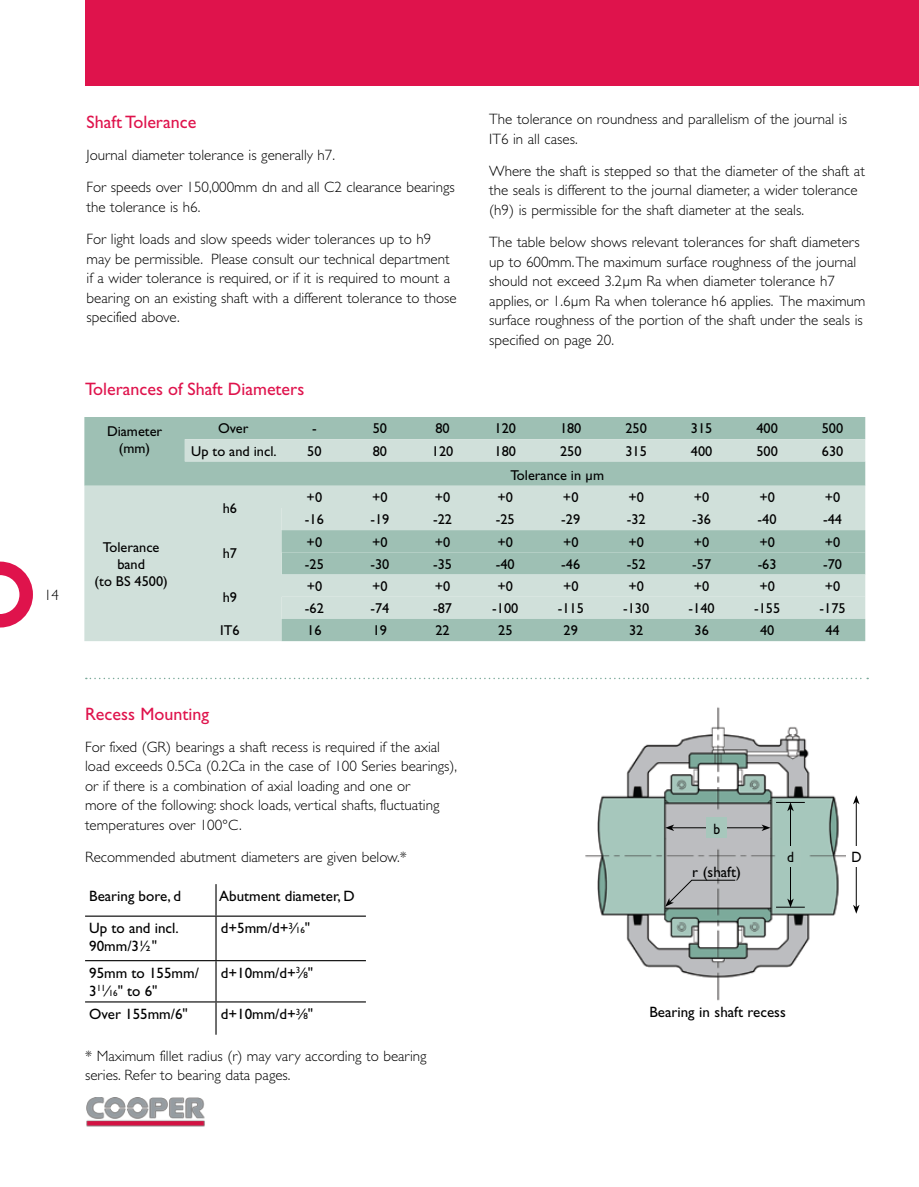
<style>
.page{position:relative;width:919px;height:1187px;background:#fff}
.page>*{position:absolute;margin:0;border:0;box-sizing:border-box;transform-origin:0 0}
.t1{font:18px "Gill Sans";color:#df134c}
.t2{font:300 15px/19.5px "Gill Sans";color:#000}
.t3{font:15px/18px "Gill Sans";color:#000}
.t4{font:15px "Gill Sans";color:#000;scale:.9 1}
.t5{font:14.25px/17.2px "Gill Sans";color:#000;text-align:center}
.s1{font-size:9px}
</style>
<div class="page">
<svg style="left:0;top:561px;width:33px;height:66px"></svg>
<div style="left:85px;top:0;width:833px;height:86px;background:#df134c"></div>
<svg style="left:86px;top:677px;width:782px;height:2px"></svg>
<img style="left:86px;top:1097px;width:119px;height:30px">
<img style="left:585px;top:707px;width:275px;height:294px">
<hr style="left:855px;top:801px;width:1px;height:106px;background:#000">
<svg style="left:852px;top:904px;width:7px;height:9px"></svg>
<svg style="left:852px;top:795px;width:7px;height:9px"></svg>
<div style="left:845px;top:845px;width:21px;height:21px;background:#fff"></div>
<hr style="left:790px;top:808px;width:1px;height:92px;background:#000">
<svg style="left:776px;top:898px;width:28px;height:9px"></svg>
<svg style="left:776px;top:802px;width:28px;height:9px"></svg>
<div style="left:780px;top:845px;width:21px;height:21px;background:#a7c7bc"></div>
<hr style="left:671px;top:827px;width:92px;height:1px;background:#000">
<svg style="left:665px;top:824px;width:9px;height:7px"></svg>
<svg style="left:761px;top:824px;width:9px;height:7px"></svg>
<div style="left:706px;top:817px;width:21px;height:21px;background:#a7c7bc"></div>
<svg style="left:665px;top:879px;width:70px;height:27px;background:#afb0b3"></svg>
<hr style="left:215px;top:884px;width:1px;height:31px;background:#000">
<hr style="left:85px;top:915px;width:131px;height:1px;background:#000">
<hr style="left:215px;top:916px;width:1px;height:44px;background:#000">
<hr style="left:216px;top:915px;width:150px;height:1px;background:#000">
<hr style="left:85px;top:960px;width:131px;height:1px;background:#000">
<hr style="left:215px;top:961px;width:1px;height:40px;background:#000">
<hr style="left:216px;top:960px;width:150px;height:1px;background:#000">
<hr style="left:85px;top:1001px;width:131px;height:1px;background:#000">
<hr style="left:215px;top:1002px;width:1px;height:32px;background:#000">
<hr style="left:216px;top:1001px;width:150px;height:1px;background:#000">
<div style="left:84px;top:417px;width:781px;height:22px;background:#9ec0b4"></div>
<svg style="left:84px;top:439px;width:781px;height:202px;background:#c3d7d0"></svg>
<div style="left:281px;top:508px;width:584px;height:22px;background:#d0e0da"></div>
<svg style="left:281px;top:530px;width:584px;height:111px;background:#b2cdc3"></svg>
<p class="t2" style="left:44px;top:585px;width:16px">14</p>
<p class="t1" style="left:87px;top:111px;width:111px">Shaft Tolerance</p>
<p class="t2" style="left:87px;top:139px;width:370px;line-height:32.2px">Journal diameter tolerance is generally h7.<br>For speeds over 150,000mm dn and all C2 clearance bearings</p>
<p class="t2" style="left:87px;top:191px;width:346px;line-height:32.2px">the tolerance is h6.<br>For light loads and slow speeds wider tolerances up to h9</p>
<p class="t2" style="left:87px;top:249px;width:371px">may be permissible. Please consult our technical department if a wider tolerance is required, or if it is required to mount a bearing on an existing shaft with a different tolerance to those specified above.</p>
<p class="t1" style="left:85px;top:379px;width:221px">Tolerances of Shaft Diameters</p>
<p class="t2" style="left:489px;top:109px;width:359px">The tolerance on roundness and parallelism of the journal is<br>IT6 in all cases.</p>
<p class="t2" style="left:489px;top:161px;width:377px">Where the shaft is stepped so that the diameter of the shaft at the seals is different to the journal diameter, a wider tolerance (h9) is permissible for the shaft diameter at the seals.</p>
<p class="t2" style="left:489px;top:232px;width:377px">The table below shows relevant tolerances for shaft diameters up to 600mm. The maximum surface roughness of the journal should not exceed 3.2µm Ra when diameter tolerance h7 applies, or 1.6µm Ra when tolerance h6 applies. The maximum surface roughness of the portion of the shaft under the seals is specified on page 20.</p>
<p class="t5" style="left:107px;top:422px;width:57px">Diameter (mm)</p>
<p class="t5" style="left:218px;top:420px;width:32px">Over</p>
<p class="t5" style="left:312px;top:420px;width:6px">-</p>
<p class="t5" style="left:372px;top:420px;width:16px">50</p>
<p class="t5" style="left:435px;top:420px;width:16px">80</p>
<p class="t5" style="left:494px;top:420px;width:23px">120</p>
<p class="t5" style="left:560px;top:420px;width:23px">180</p>
<p class="t5" style="left:625px;top:420px;width:23px">250</p>
<p class="t5" style="left:690px;top:420px;width:23px">315</p>
<p class="t5" style="left:756px;top:420px;width:23px">400</p>
<p class="t5" style="left:821px;top:420px;width:23px">500</p>
<p class="t5" style="left:191px;top:442px;width:87px">Up to and incl.</p>
<p class="t5" style="left:307px;top:442px;width:16px">50</p>
<p class="t5" style="left:372px;top:442px;width:16px">80</p>
<p class="t5" style="left:432px;top:442px;width:23px">120</p>
<p class="t5" style="left:494px;top:442px;width:23px">180</p>
<p class="t5" style="left:560px;top:442px;width:23px">250</p>
<p class="t5" style="left:625px;top:442px;width:23px">315</p>
<p class="t5" style="left:690px;top:442px;width:23px">400</p>
<p class="t5" style="left:756px;top:442px;width:23px">500</p>
<p class="t5" style="left:821px;top:442px;width:23px">630</p>
<p class="t5" style="left:510px;top:466px;width:95px">Tolerance in µm</p>
<p class="t5" style="left:95px;top:538px;width:75px">Tolerance band<br>(to BS 4500)</p>
<p class="t5" style="left:223px;top:500px;width:16px">h6</p>
<p class="t5" style="left:223px;top:544px;width:16px">h7</p>
<p class="t5" style="left:223px;top:588px;width:16px">h9</p>
<p class="t5" style="left:306px;top:489px;width:17px">+0</p>
<p class="t5" style="left:372px;top:489px;width:17px">+0</p>
<p class="t5" style="left:435px;top:489px;width:17px">+0</p>
<p class="t5" style="left:497px;top:489px;width:17px">+0</p>
<p class="t5" style="left:563px;top:489px;width:17px">+0</p>
<p class="t5" style="left:628px;top:489px;width:17px">+0</p>
<p class="t5" style="left:693px;top:489px;width:17px">+0</p>
<p class="t5" style="left:759px;top:489px;width:17px">+0</p>
<p class="t5" style="left:824px;top:489px;width:17px">+0</p>
<p class="t5" style="left:305px;top:511px;width:20px">-16</p>
<p class="t5" style="left:370px;top:511px;width:20px">-19</p>
<p class="t5" style="left:433px;top:511px;width:20px">-22</p>
<p class="t5" style="left:496px;top:511px;width:20px">-25</p>
<p class="t5" style="left:561px;top:511px;width:20px">-29</p>
<p class="t5" style="left:626px;top:511px;width:20px">-32</p>
<p class="t5" style="left:692px;top:511px;width:20px">-36</p>
<p class="t5" style="left:757px;top:511px;width:20px">-40</p>
<p class="t5" style="left:823px;top:511px;width:20px">-44</p>
<p class="t5" style="left:306px;top:533px;width:17px">+0</p>
<p class="t5" style="left:372px;top:533px;width:17px">+0</p>
<p class="t5" style="left:435px;top:533px;width:17px">+0</p>
<p class="t5" style="left:497px;top:533px;width:17px">+0</p>
<p class="t5" style="left:563px;top:533px;width:17px">+0</p>
<p class="t5" style="left:628px;top:533px;width:17px">+0</p>
<p class="t5" style="left:693px;top:533px;width:17px">+0</p>
<p class="t5" style="left:759px;top:533px;width:17px">+0</p>
<p class="t5" style="left:824px;top:533px;width:17px">+0</p>
<p class="t5" style="left:305px;top:555px;width:20px">-25</p>
<p class="t5" style="left:370px;top:555px;width:20px">-30</p>
<p class="t5" style="left:433px;top:555px;width:20px">-35</p>
<p class="t5" style="left:496px;top:555px;width:20px">-40</p>
<p class="t5" style="left:561px;top:555px;width:20px">-46</p>
<p class="t5" style="left:626px;top:555px;width:20px">-52</p>
<p class="t5" style="left:692px;top:555px;width:20px">-57</p>
<p class="t5" style="left:757px;top:555px;width:20px">-63</p>
<p class="t5" style="left:823px;top:555px;width:20px">-70</p>
<p class="t5" style="left:306px;top:577px;width:17px">+0</p>
<p class="t5" style="left:372px;top:577px;width:17px">+0</p>
<p class="t5" style="left:435px;top:577px;width:17px">+0</p>
<p class="t5" style="left:497px;top:577px;width:17px">+0</p>
<p class="t5" style="left:563px;top:577px;width:17px">+0</p>
<p class="t5" style="left:628px;top:577px;width:17px">+0</p>
<p class="t5" style="left:694px;top:577px;width:17px">+0</p>
<p class="t5" style="left:759px;top:577px;width:17px">+0</p>
<p class="t5" style="left:824px;top:577px;width:17px">+0</p>
<p class="t5" style="left:305px;top:600px;width:20px">-62</p>
<p class="t5" style="left:370px;top:600px;width:20px">-74</p>
<p class="t5" style="left:433px;top:600px;width:20px">-87</p>
<p class="t5" style="left:492px;top:600px;width:28px">-100</p>
<p class="t5" style="left:557px;top:600px;width:28px">-115</p>
<p class="t5" style="left:623px;top:600px;width:28px">-130</p>
<p class="t5" style="left:688px;top:600px;width:28px">-140</p>
<p class="t5" style="left:754px;top:600px;width:28px">-155</p>
<p class="t5" style="left:819px;top:600px;width:28px">-175</p>
<p class="t5" style="left:220px;top:622px;width:21px">IT6</p>
<p class="t5" style="left:307px;top:622px;width:16px">16</p>
<p class="t5" style="left:373px;top:622px;width:16px">19</p>
<p class="t5" style="left:435px;top:622px;width:16px">22</p>
<p class="t5" style="left:498px;top:622px;width:16px">25</p>
<p class="t5" style="left:563px;top:622px;width:16px">29</p>
<p class="t5" style="left:629px;top:622px;width:16px">32</p>
<p class="t5" style="left:694px;top:622px;width:16px">36</p>
<p class="t5" style="left:760px;top:622px;width:16px">40</p>
<p class="t5" style="left:825px;top:622px;width:16px">44</p>
<p class="t1" style="left:85px;top:703px;width:125px">Recess Mounting</p>
<p class="t2" style="left:85px;top:737px;width:373px">For fixed (GR) bearings a shaft recess is required if the axial load exceeds 0.5Ca (0.2Ca in the case of 100 Series bearings), or if there is a combination of axial loading and one or<br>more of the following: shock loads, vertical shafts, fluctuating temperatures over 100°C.</p>
<p class="t2" style="left:85px;top:847px;width:323px">Recommended abutment diameters are given below.*</p>
<p class="t3" style="left:89px;top:887px;width:93px">Bearing bore, d</p>
<p class="t3" style="left:219px;top:887px;width:137px">Abutment diameter, D</p>
<p class="t3" style="left:89px;top:919px;width:91px">Up to and incl.<br>90mm/3½"</p>
<p class="t3" style="left:221px;top:919px;width:91px">d+5mm/d+<sup>3</sup>⁄<span class="s1">16</span>"</p>
<p class="t3" style="left:89px;top:963px;width:111px">95mm to 155mm/<br>3<sup>11</sup>⁄<span class="s1">16</span>" to 6"</p>
<p class="t3" style="left:221px;top:963px;width:94px">d+10mm/d+<sup>3</sup>⁄<span class="s1">8</span>"</p>
<p class="t3" style="left:89px;top:1005px;width:100px">Over 155mm/6"</p>
<p class="t3" style="left:221px;top:1005px;width:94px">d+10mm/d+<sup>3</sup>⁄<span class="s1">8</span>"</p>
<p class="t2" style="left:85px;top:1046px;width:343px">* Maximum fillet radius (r) may vary according to bearing series. Refer to bearing data pages.</p>
<p class="t4" style="left:713px;top:819px;width:9px">b</p>
<p class="t3" style="left:692px;top:863px;width:50px">r (shaft)</p>
<p class="t4" style="left:787px;top:847px;width:9px">d</p>
<p class="t4" style="left:851px;top:847px;width:13px">D</p>
<p class="t3" style="left:649px;top:1003px;width:138px">Bearing in shaft recess</p>
</div>
